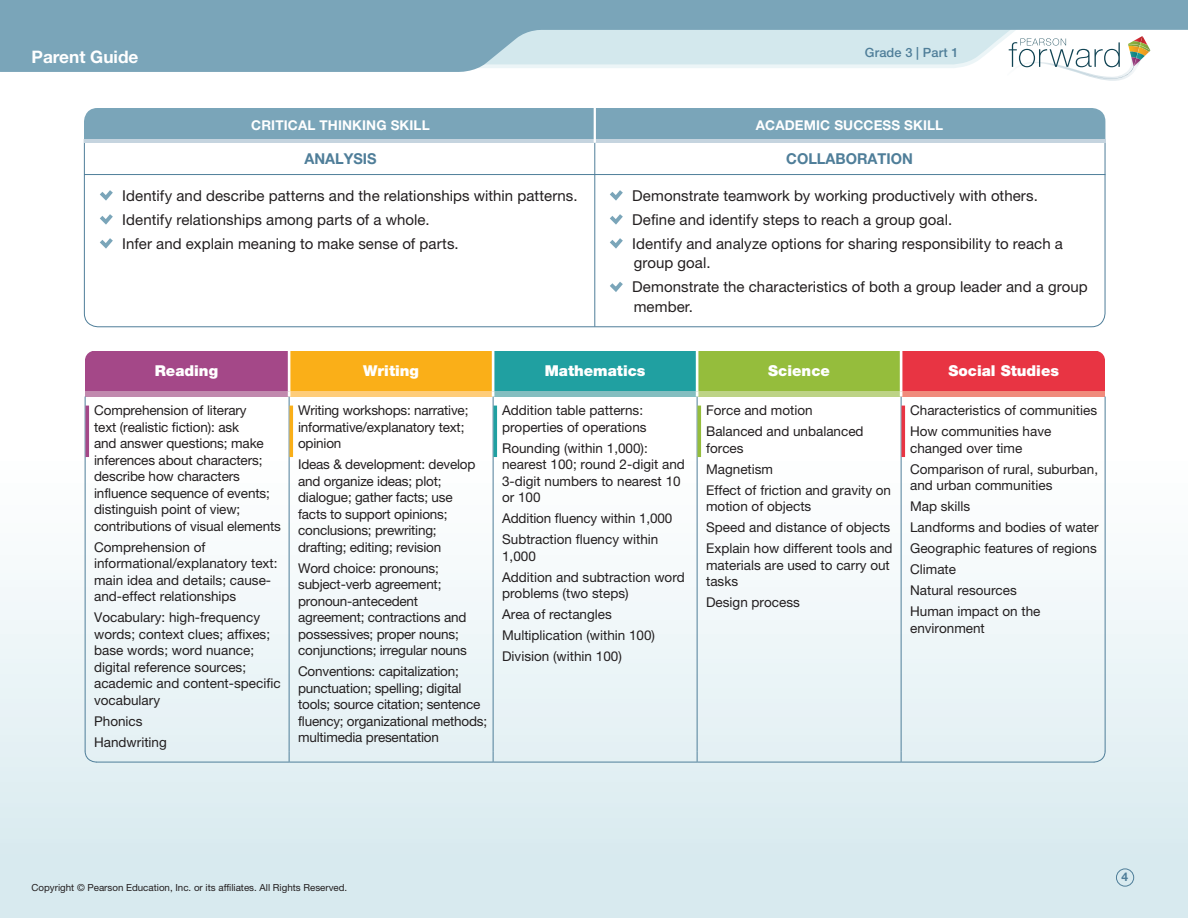
<style>
.page{position:relative;width:1188px;height:918px;background:#fff}
.page>*{position:absolute;margin:0;border:0;box-sizing:border-box;transform-origin:0 0}
.t1{font:700 17.25px "Helvetica Neue LT Std";color:#fff}
.t2{font:15px/24px "Helvetica Neue LT Std";letter-spacing:.005em;color:#231f20}
.t3{font:900 15px "Helvetica Neue LT Std";color:#fff}
.t4{font:700 15px "Helvetica Neue LT Std";color:#4f7e99}
.t5{font:13.5px/16.5px "Helvetica Neue LT Std";color:#231f20}
.t6{font:700 13.5px "Helvetica Neue LT Std";letter-spacing:.01em;color:#fff}
.t7{font:500 12.75px "Helvetica Neue LT Std";letter-spacing:.01em;color:#4f7e99}
.t8{font:700 12px "Helvetica Neue LT Std";color:#4f7e99}
.t9{font:9.75px "Helvetica Neue LT Std";color:#231f20}
</style>
<div class="page">
<div style="left:0;top:0;width:1188px;height:918px;background:linear-gradient(to bottom,#fff,#ddedf1)"></div>
<div style="left:85px;top:351px;width:204px;height:41px;background:#a44888"></div>
<div style="left:289px;top:351px;width:204px;height:41px;background:#faaf18"></div>
<div style="left:493px;top:351px;width:204px;height:41px;background:#20a0a1"></div>
<div style="left:697px;top:351px;width:204px;height:41px;background:#95bd3c"></div>
<div style="left:901px;top:351px;width:204px;height:41px;background:#e83443"></div>
<div style="left:85px;top:392px;width:204px;height:5px;background:#c189ae"></div>
<div style="left:289px;top:392px;width:204px;height:5px;background:#fecc79"></div>
<div style="left:493px;top:392px;width:204px;height:5px;background:#84bec0"></div>
<div style="left:697px;top:392px;width:204px;height:5px;background:#bdd386"></div>
<div style="left:901px;top:392px;width:204px;height:5px;background:#f08b7c"></div>
<hr style="left:85px;top:397px;width:1px;height:354px;background:#4f7e99">
<hr style="left:289px;top:397px;width:1px;height:354px;background:#4f7e99">
<hr style="left:493px;top:397px;width:1px;height:354px;background:#4f7e99">
<hr style="left:697px;top:397px;width:1px;height:354px;background:#4f7e99">
<hr style="left:901px;top:397px;width:1px;height:354px;background:#4f7e99">
<hr style="left:1105px;top:397px;width:1px;height:354px;background:#4f7e99">
<hr style="left:288px;top:351px;width:2px;height:41px;background:#fff">
<hr style="left:492px;top:351px;width:2px;height:41px;background:#fff">
<hr style="left:696px;top:351px;width:2px;height:41px;background:#fff">
<hr style="left:900px;top:351px;width:2px;height:41px;background:#fff">
<hr style="left:901px;top:762px;width:193px;height:1px;background:#4f7e99">
<hr style="left:96px;top:762px;width:193px;height:1px;background:#4f7e99">
<hr style="left:289px;top:762px;width:204px;height:1px;background:#4f7e99">
<hr style="left:493px;top:762px;width:204px;height:1px;background:#4f7e99">
<hr style="left:697px;top:762px;width:204px;height:1px;background:#4f7e99">
<svg style="left:84px;top:350px;width:12px;height:12px"></svg>
<svg style="left:1094px;top:350px;width:12px;height:12px"></svg>
<svg style="left:85px;top:406px;width:4px;height:51px"></svg>
<svg style="left:289px;top:406px;width:4px;height:51px"></svg>
<svg style="left:493px;top:406px;width:4px;height:51px"></svg>
<svg style="left:697px;top:406px;width:4px;height:51px"></svg>
<svg style="left:901px;top:406px;width:4px;height:51px"></svg>
<svg style="left:84px;top:750px;width:13px;height:13px"></svg>
<svg style="left:1093px;top:750px;width:13px;height:13px"></svg>
<svg style="left:84px;top:138px;width:1022px;height:190px"></svg>
<hr style="left:594px;top:134px;width:1px;height:193px;background:#4f7e99">
<div style="left:84px;top:108px;width:1021px;height:31px;background:#7aa5b9"></div>
<hr style="left:84px;top:139px;width:1021px;height:4px;background:#c5d4df">
<hr style="left:594px;top:108px;width:2px;height:35px;background:#fff">
<hr style="left:84px;top:174px;width:1021px;height:1px;background:#4f7e99">
<svg style="left:96px;top:186px;width:21px;height:17px"></svg>
<svg style="left:96px;top:210px;width:21px;height:17px"></svg>
<svg style="left:96px;top:234px;width:21px;height:17px"></svg>
<svg style="left:606px;top:186px;width:21px;height:17px"></svg>
<svg style="left:606px;top:210px;width:21px;height:17px"></svg>
<svg style="left:606px;top:234px;width:21px;height:17px"></svg>
<svg style="left:606px;top:278px;width:21px;height:17px"></svg>
<svg style="left:0;top:0;width:1188px;height:73px;background:#99bbca"></svg>
<svg style="left:1007px;top:36px;width:143px;height:45px"></svg>
<div style="left:1116px;top:869px;width:18px;height:18px;border:1px solid #4f7e99;border-radius:50%"></div>
<p class="t1" style="left:32px;top:46px;width:109px">PARENT GUIDE</p>
<p class="t7" style="left:865px;top:44px;width:95px">Grade 3 | Part 1</p>
<p class="t6" style="left:251px;top:116px;width:180px">CRITICAL THINKING SKILL</p>
<p class="t6" style="left:756px;top:116px;width:189px">ACADEMIC SUCCESS SKILL</p>
<p class="t4" style="left:304px;top:149px;width:21px">ANAL</p>
<p class="t4" style="left:344px;top:149px;width:19px">YSIS</p>
<p class="t4" style="left:786px;top:149px;width:80px">COLLABORATI</p>
<p class="t4" style="left:891px;top:149px;width:21px">ON</p>
<p class="t2" style="left:122px;top:183px;width:457px">Identify and describe patterns and the relationships within patterns.<br>Identify relationships among parts of a whole.<br>Infer and explain meaning to make sense of parts.</p>
<p class="t2" style="left:632px;top:183px;width:432px">Demonstrate teamwork by working productively with others.<br>Define and identify steps to reach a group goal.<br>Identify and analyze options for sharing responsibility to reach a</p>
<p class="t2" style="left:632px;top:251px;width:457px">group goal.<br>Demonstrate the characteristics of both a group leader and a group</p>
<p class="t2" style="left:634px;top:294px;width:61px">member.</p>
<p class="t3" style="left:155px;top:362px;width:65px">Reading</p>
<p class="t3" style="left:363px;top:362px;width:57px">Writing</p>
<p class="t3" style="left:545px;top:362px;width:102px">Mathematics</p>
<p class="t3" style="left:768px;top:362px;width:63px">Science</p>
<p class="t3" style="left:948px;top:362px;width:112px">Social Studies</p>
<p class="t5" style="left:94px;top:402px;width:188px">Comprehension of literary<br>text (realistic fiction): ask<br>and answer questions; make inferences about characters; describe how characters influence sequence of events; distinguish point of view; contributions of visual elements</p>
<p class="t5" style="left:94px;top:538px;width:185px">Comprehension of informational/explanatory text: main idea and details; cause&shy;and-effect relationships</p>
<p class="t5" style="left:94px;top:609px;width:188px">Vocabulary: high-frequency words; context clues; affixes; base words; word nuance; digital reference sources; academic and content-specific vocabulary</p>
<p class="t5" style="left:94px;top:710px;width:74px;line-height:21px">Phonics<br>Handwriting</p>
<p class="t5" style="left:910px;top:400px;width:189px;line-height:21px">Characteristics of communities<br>How communities have</p>
<p class="t5" style="left:910px;top:437px;width:190px;line-height:21px">changed over time<br>Comparison of rural, suburban,</p>
<p class="t5" style="left:910px;top:475px;width:190px;line-height:21px">and urban communities<br>Map skills<br>Landforms and bodies of water<br>Geographic features of regions<br>Climate<br>Natural resources<br>Human impact on the</p>
<p class="t5" style="left:910px;top:620px;width:76px">environment</p>
<p class="t5" style="left:502px;top:402px;width:146px">Addition table patterns: properties of operations</p>
<p class="t5" style="left:502px;top:439px;width:184px">Rounding (within 1,000): nearest 100; round 2-digit and<br>3-digit numbers to nearest 10 or 100</p>
<p class="t5" style="left:502px;top:508px;width:172px;line-height:21px">Addition fluency within 1,000<br>Subtraction fluency within</p>
<p class="t5" style="left:502px;top:545px;width:184px;line-height:21px">1,000<br>Addition and subtraction word</p>
<p class="t5" style="left:502px;top:583px;width:155px;line-height:21px">problems (two steps)<br>Area of rectangles<br>Multiplication (within 100)<br>Division (within 100)</p>
<p class="t5" style="left:298px;top:402px;width:172px">Writing workshops: narrative; informative/explanatory text; opinion</p>
<p class="t5" style="left:298px;top:456px;width:179px">Ideas &amp; development: develop and organize ideas; plot; dialogue; gather facts; use facts to support opinions; conclusions; prewriting; drafting; editing; revision</p>
<p class="t5" style="left:298px;top:559px;width:170px">Word choice: pronouns; subject-verb agreement; pronoun-antecedent agreement; contractions and possessives; proper nouns; conjunctions; irregular nouns</p>
<p class="t5" style="left:298px;top:663px;width:190px">Conventions: capitalization; punctuation; spelling; digital tools; source citation; sentence fluency; organizational methods; multimedia presentation</p>
<p class="t5" style="left:706px;top:400px;width:159px;line-height:21px">Force and motion<br>Balanced and unbalanced</p>
<p class="t5" style="left:706px;top:437px;width:187px;line-height:21px">forces<br>Magnetism<br>Effect of friction and gravity on</p>
<p class="t5" style="left:706px;top:496px;width:188px;line-height:21px">motion of objects<br>Speed and distance of objects<br>Explain how different tools and</p>
<p class="t5" style="left:706px;top:556px;width:185px">materials are used to carry out tasks</p>
<p class="t5" style="left:706px;top:594px;width:95px">Design process</p>
<p class="t9" style="left:32px;top:882px;width:317px">Copyright © Pearson Education, Inc. or its affiliates. All Rights Reserved.</p>
<p class="t8" style="left:1121px;top:870px;width:8px">4</p>
</div>
